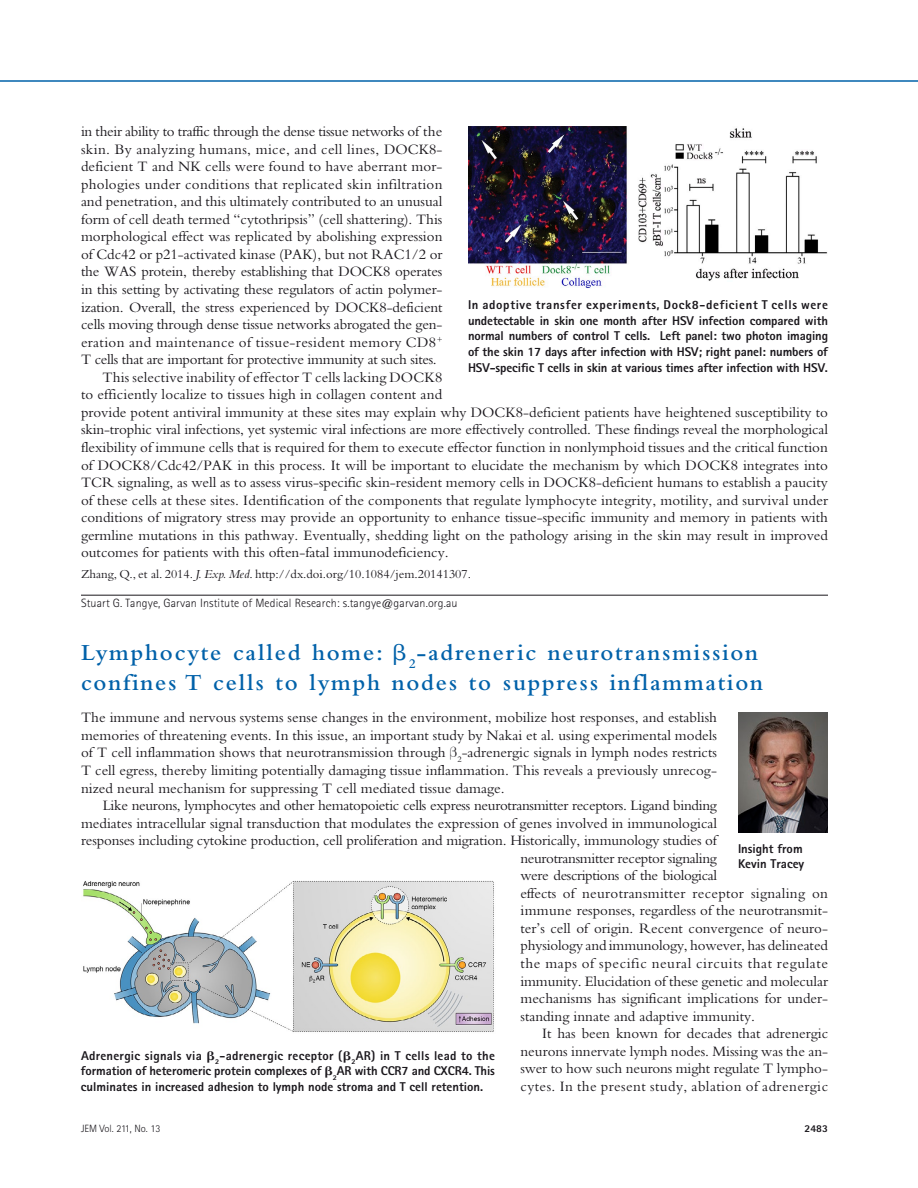
<style>
.page{position:relative;width:918px;height:1188px;background:#fff}
.page>*{position:absolute;margin:0;border:0;box-sizing:border-box;transform-origin:0 0}
.t1{font:600 24px/30px "Bembo Std";letter-spacing:.075em;color:#0061a9}
.t2{font:15px/17.5px "Bembo Std";color:#1a171c;text-align:justify}
.t3{font:15px "Bembo Std";letter-spacing:-.02em;color:#1a171c}
.t4{font:15px "Bembo Std";letter-spacing:.02em;color:#1a171c}
.t5{font:15px "Bembo Std";letter-spacing:.025em;color:#1a171c}
.t6{font:15px "Bembo Std";letter-spacing:.03em;color:#1a171c}
.t7{font:15px "Bembo Std";letter-spacing:.04em;color:#1a171c}
.t8{font:15px "Bembo Std";letter-spacing:-.025em;color:#1a171c}
.t9{font:800 12.75px/15.8px "Rotis Sans Serif Std";color:#1a171c;text-align:justify}
.t10{font:12.75px "Bembo Std";color:#1a171c}
.t11{font:300 12px "Rotis Sans Serif Std";letter-spacing:.01em;color:#1a171c}
.t12{font:300 10.5px "Rotis Sans Serif Std";color:#1a171c}
.t13{font:800 10.5px "Rotis Sans Serif Std";color:#1a171c}
.s1{font-style:italic}
.s2{font-family:"Mathematical Pi One";font-weight:400}
.s3{font-family:"Mathematical Pi Four";font-weight:400}
</style>
<div class="page">
<hr style="left:0;top:80px;width:918px;height:2px;background:#0061a9">
<hr style="left:81px;top:595px;width:747px;height:1px;background:#1a171c">
<img style="left:468px;top:126px;width:360px;height:162px">
<img style="left:738px;top:712px;width:90px;height:120px">
<img style="left:83px;top:881px;width:411px;height:151px">
<p class="t3" style="left:81px;top:123px;width:363px">in their ability to traffic through the dense tissue networks of the</p>
<p class="t5" style="left:81px;top:140px;width:363px">skin. By analyzing humans, mice, and cell lines, DOCK8-</p>
<p class="t2" style="left:81px;top:157px;width:363px">deficient T and NK cells were found to have aberrant mor-</p>
<p class="t4" style="left:81px;top:175px;width:363px">phologies under conditions that replicated skin infiltration</p>
<p class="t2" style="left:81px;top:193px;width:363px">and penetration, and this ultimately contributed to an unusual</p>
<p class="t2" style="left:81px;top:210px;width:363px">form of cell death termed “cytothripsis” (cell shattering). This</p>
<p class="t2" style="left:81px;top:228px;width:363px">morphological effect was replicated by abolishing expression</p>
<p class="t2" style="left:81px;top:245px;width:363px">of Cdc42 or p21-activated kinase (PAK), but not RAC1/2 or</p>
<p class="t2" style="left:81px;top:263px;width:363px">the WAS protein, thereby establishing that DOCK8 operates</p>
<p class="t2" style="left:81px;top:280px;width:363px">in this setting by activating these regulators of actin polymer-</p>
<p class="t2" style="left:81px;top:298px;width:363px">ization. Overall, the stress experienced by DOCK8-deficient</p>
<p class="t2" style="left:81px;top:315px;width:363px">cells moving through dense tissue networks abrogated the gen-</p>
<p class="t5" style="left:81px;top:333px;width:363px">eration and maintenance of tissue-resident memory CD8<sup>+</sup></p>
<p class="t3" style="left:81px;top:351px;width:357px">T cells that are important for protective immunity at such sites.</p>
<p class="t2" style="left:103px;top:368px;width:341px">This selective inability of effector T cells lacking DOCK8</p>
<p class="t2" style="left:81px;top:386px;width:363px">to efficiently localize to tissues high in collagen content and</p>
<p class="t2" style="left:81px;top:403px;width:748px">provide potent antiviral immunity at these sites may explain why DOCK8-deficient patients have heightened susceptibility to</p>
<p class="t2" style="left:81px;top:421px;width:749px">skin-trophic viral infections, yet systemic viral infections are more effectively controlled. These findings reveal the morphological</p>
<p class="t2" style="left:81px;top:438px;width:748px">flexibility of immune cells that is required for them to execute effector function in nonlymphoid tissues and the critical function</p>
<p class="t2" style="left:81px;top:456px;width:748px">of DOCK8/Cdc42/PAK in this process. It will be important to elucidate the mechanism by which DOCK8 integrates into</p>
<p class="t2" style="left:81px;top:473px;width:748px">TCR signaling, as well as to assess virus-specific skin-resident memory cells in DOCK8-deficient humans to establish a paucity</p>
<p class="t2" style="left:81px;top:491px;width:749px">of these cells at these sites. Identification of the components that regulate lymphocyte integrity, motility, and survival under</p>
<p class="t2" style="left:81px;top:508px;width:748px">conditions of migratory stress may provide an opportunity to enhance tissue-specific immunity and memory in patients with</p>
<p class="t2" style="left:81px;top:526px;width:748px">germline mutations in this pathway. Eventually, shedding light on the pathology arising in the skin may result in improved</p>
<p class="t2" style="left:81px;top:544px;width:369px">outcomes for patients with this often-fatal immunodeficiency.</p>
<p class="t10" style="left:81px;top:567px;width:392px">Zhang, Q., et al. 2014. <span class="s1">J. Exp. Med</span>. http://dx.doi.org/10.1084/jem.20141307.</p>
<p class="t11" style="left:81px;top:596px;width:378px">Stuart G. Tangye, Garvan Institute of Medical Research: s.tangye@garvan.org.au</p>
<p class="t9" style="left:468px;top:297px;width:362px">In adoptive transfer experiments, Dock8-deficient T cells were undetectable in skin one month after HSV infection compared with normal numbers of control T cells. Left panel: two photon imaging of the skin 17 days after infection with HSV; right panel: numbers of HSV-specific T cells in skin at various times after infection with HSV.</p>
<h1 class="t1" style="left:81px;top:637px;width:684px">Lymphocyte called home: <span class="s2">b</span><sub>2</sub>-adreneric neurotransmission confines T cells to lymph nodes to suppress inflammation</h1>
<p class="t2" style="left:81px;top:709px;width:637px">The immune and nervous systems sense changes in the environment, mobilize host responses, and establish memories of threatening events. In this issue, an important study by Nakai et al. using experimental models of T cell inflammation shows that neurotransmission through <sub>2</sub>-adrenergic signals in lymph nodes restricts T cell egress, thereby limiting potentially damaging tissue inflammation. This reveals a previously unrecog&shy;nized neural mechanism for suppressing T cell mediated tissue damage.</p>
<p class="t3" style="left:103px;top:797px;width:616px">Like neurons, lymphocytes and other hematopoietic cells express neurotransmitter receptors. Ligand binding</p>
<p class="t2" style="left:81px;top:814px;width:637px">mediates intracellular signal transduction that modulates the expression of genes involved in immunological</p>
<p class="t2" style="left:81px;top:831px;width:637px">responses including cytokine production, cell proliferation and migration. Historically, immunology studies of</p>
<p class="t3" style="left:520px;top:849px;width:198px">neurotransmitter receptor signaling</p>
<p class="t8" style="left:520px;top:867px;width:198px">were descriptions of the biological</p>
<p class="t4" style="left:520px;top:884px;width:309px">effects of neurotransmitter receptor signaling on</p>
<p class="t2" style="left:520px;top:902px;width:309px">immune responses, regardless of the neurotransmit-</p>
<p class="t2" style="left:520px;top:919px;width:309px">ter’s cell of origin. Recent convergence of neuro-</p>
<p class="t2" style="left:520px;top:937px;width:309px">physiology and immunology, however, has delineated</p>
<p class="t7" style="left:520px;top:955px;width:309px">the maps of specific neural circuits that regulate</p>
<p class="t2" style="left:520px;top:972px;width:309px">immunity. Elucidation of these genetic and molecular</p>
<p class="t2" style="left:520px;top:989px;width:309px">mechanisms has significant implications for under-</p>
<p class="t2" style="left:520px;top:1007px;width:236px">standing innate and adaptive immunity.</p>
<p class="t2" style="left:542px;top:1025px;width:287px">It has been known for decades that adrenergic</p>
<p class="t2" style="left:520px;top:1042px;width:309px">neurons innervate lymph nodes. Missing was the an-</p>
<p class="t2" style="left:520px;top:1060px;width:309px">swer to how such neurons might regulate T lympho-</p>
<p class="t6" style="left:520px;top:1077px;width:309px">cytes. In the present study, ablation of adrenergic</p>
<p class="t9" style="left:738px;top:840px;width:68px">Insight from<br>Kevin Tracey</p>
<p class="t9" style="left:81px;top:1047px;width:416px">Adrenergic signals via <span class="s3">b</span><sub>2</sub>-adrenergic receptor (<span class="s3">b</span><sub>2</sub>AR) in T cells lead to the formation of heteromeric protein complexes of <span class="s3">b</span><sub>2</sub>AR with CCR7 and CXCR4. This culminates in increased adhesion to lymph node stroma and T cell retention.</p>
<p class="t12" style="left:81px;top:1123px;width:81px">JEM Vol. 211, No. 13</p>
<p class="t13" style="left:805px;top:1122px;width:25px">2483</p>
</div>
